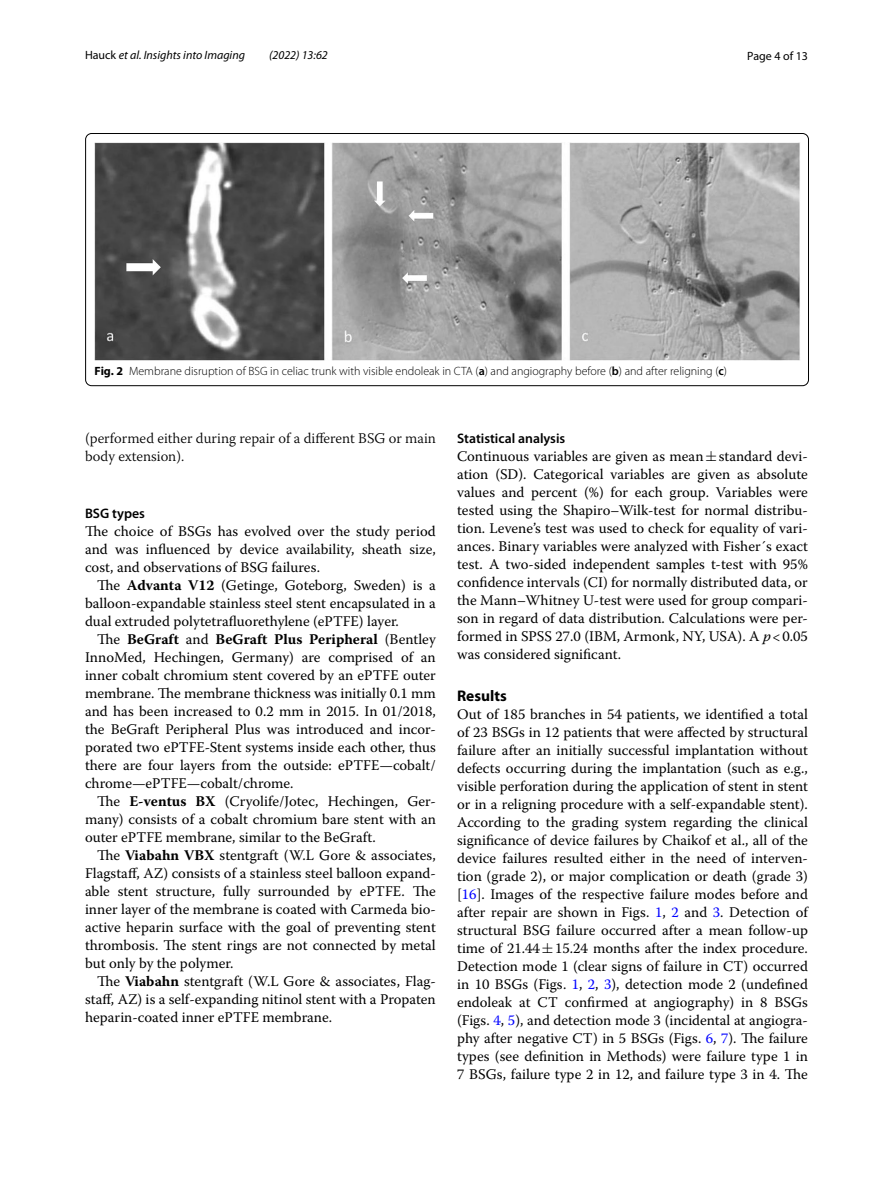
<style>
.page{position:relative;width:893px;height:1187px;background:#fff}
.page>*{position:absolute;margin:0;border:0;box-sizing:border-box;transform-origin:0 0}
.t1{font:700 15.45px "Myriad Pro";color:#000}
.t2{font:14.7px/18px "Warnock Pro";color:#000;text-align:justify}
.t3{font:300 14.7px/18px "Warnock Pro";color:#000}
.t4{font:600 13.8px "Myriad Pro";color:#000}
.t5{font:300 12px "Myriad Pro";color:#000}
.t6{font:italic 12px "Myriad Pro";color:#000}
.t7{font:12px "Myriad Pro";color:#000}
.s1{font-style:normal}
.s2{font-weight:700}
.s3{font-weight:600}
.s4{font-family:"MTSY"}
.s5{font-style:italic}
.s6{color:#00f}
</style>
<div class="page">
<img style="left:94px;top:142px;width:706px;height:218px">
<div style="left:85px;top:133px;width:724px;height:253px;border:1px solid #000;border-radius:6px"></div>
<p class="t6" style="left:85px;top:48px;width:162px"><span class="s1">Hauck</span> et al. Insights into Imaging</p>
<p class="t6" style="left:269px;top:48px;width:60px">(2022) 13:62</p>
<p class="t7" style="left:747px;top:48px;width:62px">Page 4 of 13</p>
<p class="t5" style="left:95px;top:364px;width:634px"><span class="s2">Fig. 2</span> Membrane disruption of BSG in celiac trunk with visible endoleak in CTA (<span class="s3">a</span>) and angiography before (<span class="s3">b</span>) and after religning (<span class="s3">c</span>)</p>
<p class="t3" style="left:85px;top:429px;width:352px">(performed either during repair of a different BSG or main body extension).</p>
<p class="t4" style="left:85px;top:504px;width:61px">BSG types</p>
<p class="t2" style="left:85px;top:522px;width:352px">The choice of BSGs has evolved over the study period and was influenced by device availability, sheath size, cost, and observations of BSG failures.</p>
<p class="t2" style="left:85px;top:576px;width:352px;text-indent:12px">The <span class="s2">Advanta V12</span> (Getinge, Goteborg, Sweden) is a balloon-expandable stainless steel stent encapsulated in a dual extruded polytetrafluorethylene (ePTFE) layer.</p>
<p class="t2" style="left:85px;top:630px;width:352px;text-indent:12px">The <span class="s2">BeGraft</span> and <span class="s2">BeGraft Plus Peripheral</span> (Bentley InnoMed, Hechingen, Germany) are comprised of an inner cobalt chromium stent covered by an ePTFE outer membrane. The membrane thickness was initially 0.1 mm and has been increased to 0.2 mm in 2015. In 01/2018, the BeGraft Peripheral Plus was introduced and incor&shy;porated two ePTFE-Stent systems inside each other, thus there are four layers from the outside: ePTFE—cobalt/ chrome—ePTFE—cobalt/chrome.</p>
<p class="t2" style="left:85px;top:792px;width:352px;text-indent:12px">The <span class="s2">E-ventus BX</span> (Cryolife/Jotec, Hechingen, Ger&shy;many) consists of a cobalt chromium bare stent with an outer ePTFE membrane, similar to the BeGraft.</p>
<p class="t2" style="left:85px;top:846px;width:352px;text-indent:12px">The <span class="s2">Viabahn VBX</span> stentgraft (W.L Gore &amp; associates, Flagstaff, AZ) consists of a stainless steel balloon expand&shy;able stent structure, fully surrounded by ePTFE. The inner layer of the membrane is coated with Carmeda bio&shy;active heparin surface with the goal of preventing stent thrombosis. The stent rings are not connected by metal but only by the polymer.</p>
<p class="t2" style="left:85px;top:972px;width:352px;text-indent:12px">The <span class="s2">Viabahn</span> stentgraft (W.L Gore &amp; associates, Flag&shy;staff, AZ) is a self-expanding nitinol stent with a Propaten heparin-coated inner ePTFE membrane.</p>
<p class="t4" style="left:457px;top:429px;width:110px">Statistical analysis</p>
<p class="t2" style="left:457px;top:447px;width:352px">Continuous variables are given as mean<span class="s4">±</span>standard devi&shy;ation (SD). Categorical variables are given as absolute values and percent (%) for each group. Variables were tested using the Shapiro–Wilk-test for normal distribu&shy;tion. Levene’s test was used to check for equality of vari&shy;ances. Binary variables were analyzed with Fisher´s exact test. A two-sided independent samples t-test with 95% confidence intervals (CI) for normally distributed data, or the Mann–Whitney U-test were used for group compari&shy;son in regard of data distribution. Calculations were per&shy;formed in SPSS 27.0 (IBM, Armonk, NY, USA). A <span class="s5">p</span>&lt;0.05 was considered significant.</p>
<p class="t1" style="left:457px;top:685px;width:51px">Results</p>
<p class="t2" style="left:457px;top:704px;width:352px">Out of 185 branches in 54 patients, we identified a total of 23 BSGs in 12 patients that were affected by structural failure after an initially successful implantation without defects occurring during the implantation (such as e.g., visible perforation during the application of stent in stent or in a religning procedure with a self-expandable stent).<br>According to the grading system regarding the clinical significance of device failures by Chaikof et al., all of the device failures resulted either in the need of interven&shy;tion (grade 2), or major complication or death (grade 3) [<span class="s6">16</span>]. Images of the respective failure modes before and after repair are shown in Figs. <span class="s6">1</span>, <span class="s6">2</span> and <span class="s6">3</span>. Detection of structural BSG failure occurred after a mean follow-up time of 21.44<span class="s4">±</span>15.24 months after the index procedure.<br>Detection mode 1 (clear signs of failure in CT) occurred in 10 BSGs (Figs. <span class="s6">1</span>, <span class="s6">2</span>, <span class="s6">3</span>), detection mode 2 (undefined endoleak at CT confirmed at angiography) in 8 BSGs (Figs. <span class="s6">4</span>, <span class="s6">5</span>), and detection mode 3 (incidental at angiogra&shy;phy after negative CT) in 5 BSGs (Figs. <span class="s6">6</span>, <span class="s6">7</span>). The failure types (see definition in Methods) were failure type 1 in 7 BSGs, failure type 2 in 12, and failure type 3 in 4. The</p>
</div>
